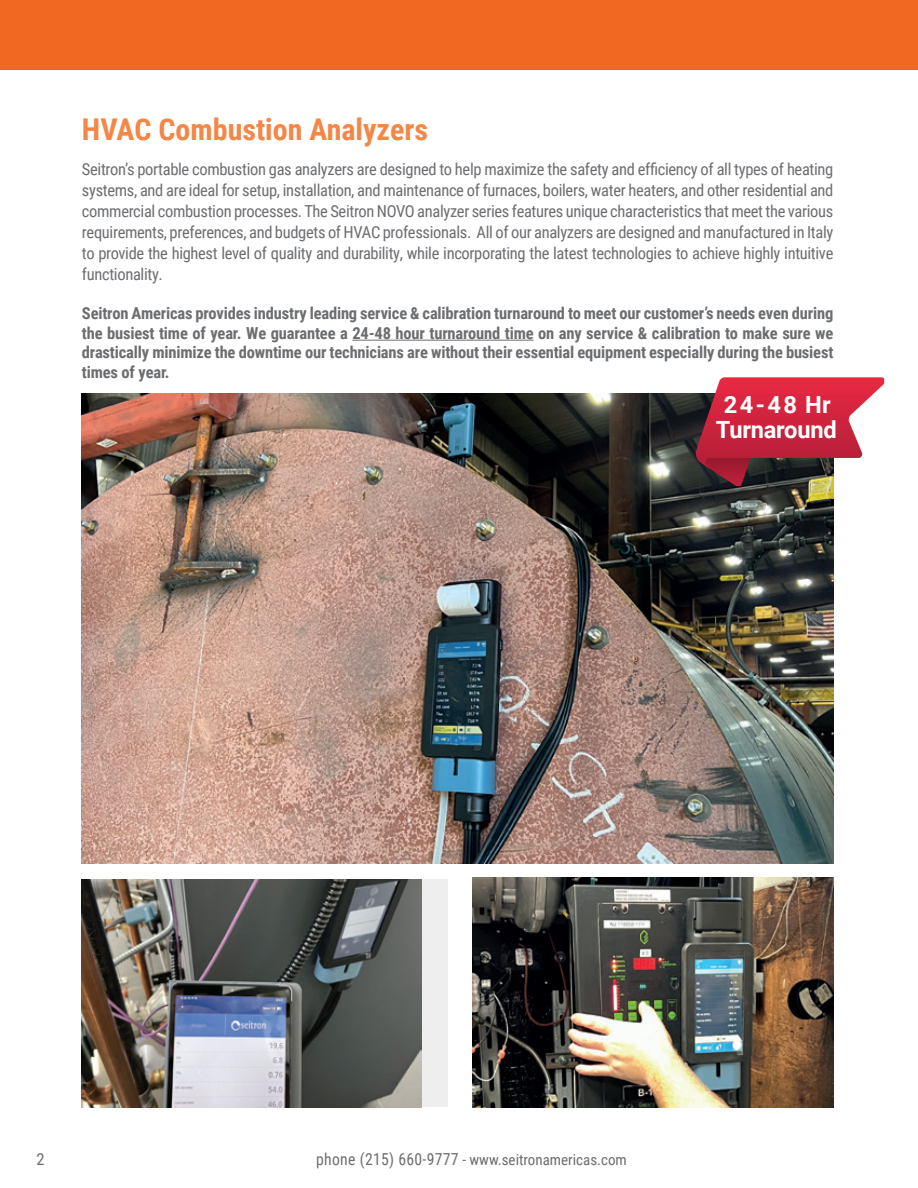
<style>
.page{position:relative;width:918px;height:1188px;background:#fff}
.page>*{position:absolute;margin:0;border:0;box-sizing:border-box;transform-origin:0 0}
.t1{font:700 30px "Roboto Condensed";color:#f48646}
.t2{font:700 23.7px "Roboto";letter-spacing:-.01em;color:#fff}
.t3{font:16.5px/21px "Roboto Condensed";letter-spacing:-.02em;color:#6c6d70;text-align:justify}
.t4{font:700 16.5px/19.5px "Roboto Condensed";letter-spacing:-.01em;color:#6c6d70;text-align:justify}
.t5{font:15px "Roboto Condensed";color:#6c6d70}
.s1{font-size:16.5px}
</style>
<div class="page">
<div style="left:0;top:0;width:918px;height:70px;background:#f16921"></div>
<img style="left:82px;top:393px;width:751px;height:470px">
<img style="left:472px;top:878px;width:361px;height:229px">
<div style="left:82px;top:879px;width:365px;height:228px;background:#eeeeef"></div>
<img style="left:82px;top:879px;width:339px;height:228px">
<hr style="left:352px;top:340px;width:182px;height:1px;background:#6c6d70">
<svg style="left:695px;top:377px;width:189px;height:109px"></svg>
<p class="t1" style="left:82px;top:109px;width:348px">HVAC Combustion Analyzers</p>
<p class="t3" style="left:82px;top:158px;width:753px">Seitron’s portable combustion gas analyzers are designed to help maximize the safety and efficiency of all types of heating systems, and are ideal for setup, installation, and maintenance of furnaces, boilers, water heaters, and other residential and commercial combustion processes. The Seitron NOVO analyzer series features unique characteristics that meet the various requirements, preferences, and budgets of HVAC professionals. All of our analyzers are designed and manufactured in Italy to provide the highest level of quality and durability, while incorporating the latest technologies to achieve highly intuitive functionality.</p>
<p class="t4" style="left:82px;top:303px;width:753px">Seitron Americas provides industry leading service &amp; calibration turnaround to meet our customer’s needs even during the busiest time of year. We guarantee a 24-48 hour turnaround time on any service &amp; calibration to make sure we drastically minimize the downtime our technicians are without their essential equipment especially during the busiest times of year.</p>
<p class="t2" style="left:724px;top:388px;width:108px">24-48 Hr</p>
<p class="t2" style="left:716px;top:413px;width:123px">Turnaround</p>
<p class="t3" style="left:37px;top:1148px;width:10px">2</p>
<p class="t5" style="left:316px;top:1150px;width:312px"><span class="s1">phone (215) 660-9777</span> - www.seitronamericas.com</p>
</div>
